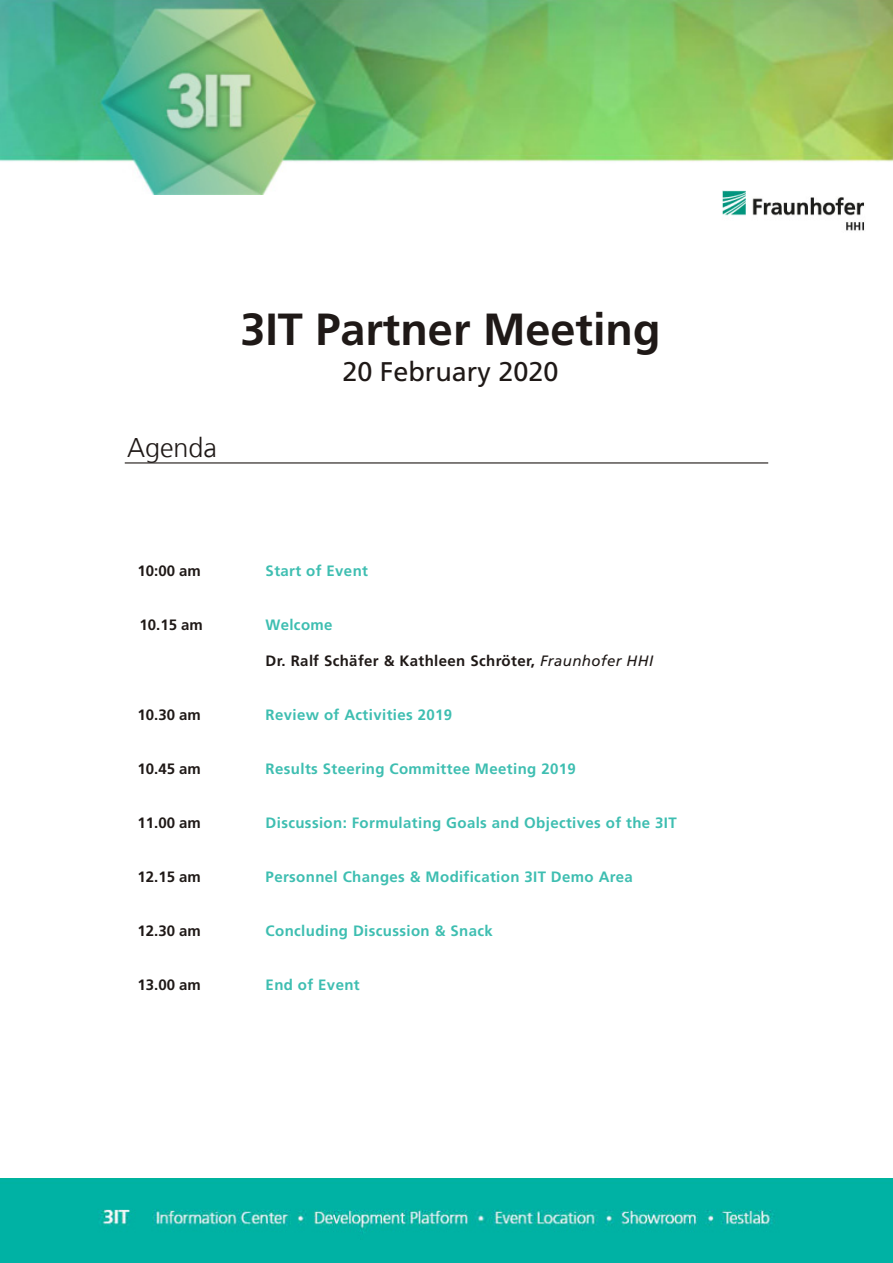
<style>
.page{position:relative;width:893px;height:1263px;background:#fff}
.page>*{position:absolute;margin:0;border:0;box-sizing:border-box;transform-origin:0 0}
.t1{font:700 45px "Frutiger LT Com";color:#1f1917}
.t2{font:27px "Frutiger LT Com";color:#1f1917}
.t3{font:300 27px "Frutiger LT Com";color:#1f1917}
.Absatzformat_1{font:700 15px "Frutiger LT Com";letter-spacing:.025em;color:#3ebeb1}
._7_0pt{font:700 15px "Frutiger LT Com";color:#1f1917}
.Absatzformat_1-2{font:700 15px "Frutiger LT Com";letter-spacing:.025em;color:#1f1917}
.s1{font-weight:400;font-style:italic}
</style>
<div class="page">
<img style="left:0;top:0;width:893px;height:194px">
<img style="left:0;top:1178px;width:893px;height:85px">
<hr style="left:125px;top:462px;width:643px;height:1px;background:#1f1917">
<img style="left:716px;top:177px;width:154px;height:54px">
<p class="t3" style="left:127px;top:431px;width:92px">Agenda</p>
<p class="t1" style="left:240px;top:303px;width:422px">3IT Partner Meeting</p>
<p class="t2" style="left:342px;top:356px;width:218px">20 February 2020</p>
<p class="_7_0pt" style="left:137px;top:562px;width:65px">10:00 am</p>
<p class="Absatzformat_1" style="left:266px;top:562px;width:104px">Start of Event</p>
<p class="_7_0pt" style="left:140px;top:616px;width:65px">10.15 am</p>
<p class="_7_0pt" style="left:137px;top:706px;width:65px">10.30 am</p>
<p class="_7_0pt" style="left:137px;top:760px;width:65px">10.45 am</p>
<p class="_7_0pt" style="left:137px;top:814px;width:65px">11.00 am</p>
<p class="_7_0pt" style="left:137px;top:868px;width:65px">12.15 am</p>
<p class="_7_0pt" style="left:137px;top:922px;width:65px">12.30 am</p>
<p class="Absatzformat_1" style="left:266px;top:616px;width:68px">Welcome</p>
<p class="Absatzformat_1-2" style="left:266px;top:652px;width:389px">Dr. Ralf Schäfer &amp; Kathleen Schröter, <span class="s1">Fraunhofer HHI</span></p>
<p class="Absatzformat_1" style="left:266px;top:706px;width:188px">Review of Activities 2019</p>
<p class="Absatzformat_1" style="left:266px;top:760px;width:312px">Results Steering Committee Meeting 2019</p>
<p class="Absatzformat_1" style="left:266px;top:814px;width:413px">Discussion: Formulating Goals and Objectives of the 3IT</p>
<p class="Absatzformat_1" style="left:266px;top:868px;width:369px">Personnel Changes &amp; Modification 3IT Demo Area</p>
<p class="Absatzformat_1" style="left:266px;top:922px;width:229px">Concluding Discussion &amp; Snack</p>
<p class="_7_0pt" style="left:137px;top:976px;width:65px">13.00 am</p>
<p class="Absatzformat_1" style="left:266px;top:976px;width:96px">End of Event</p>
</div>
